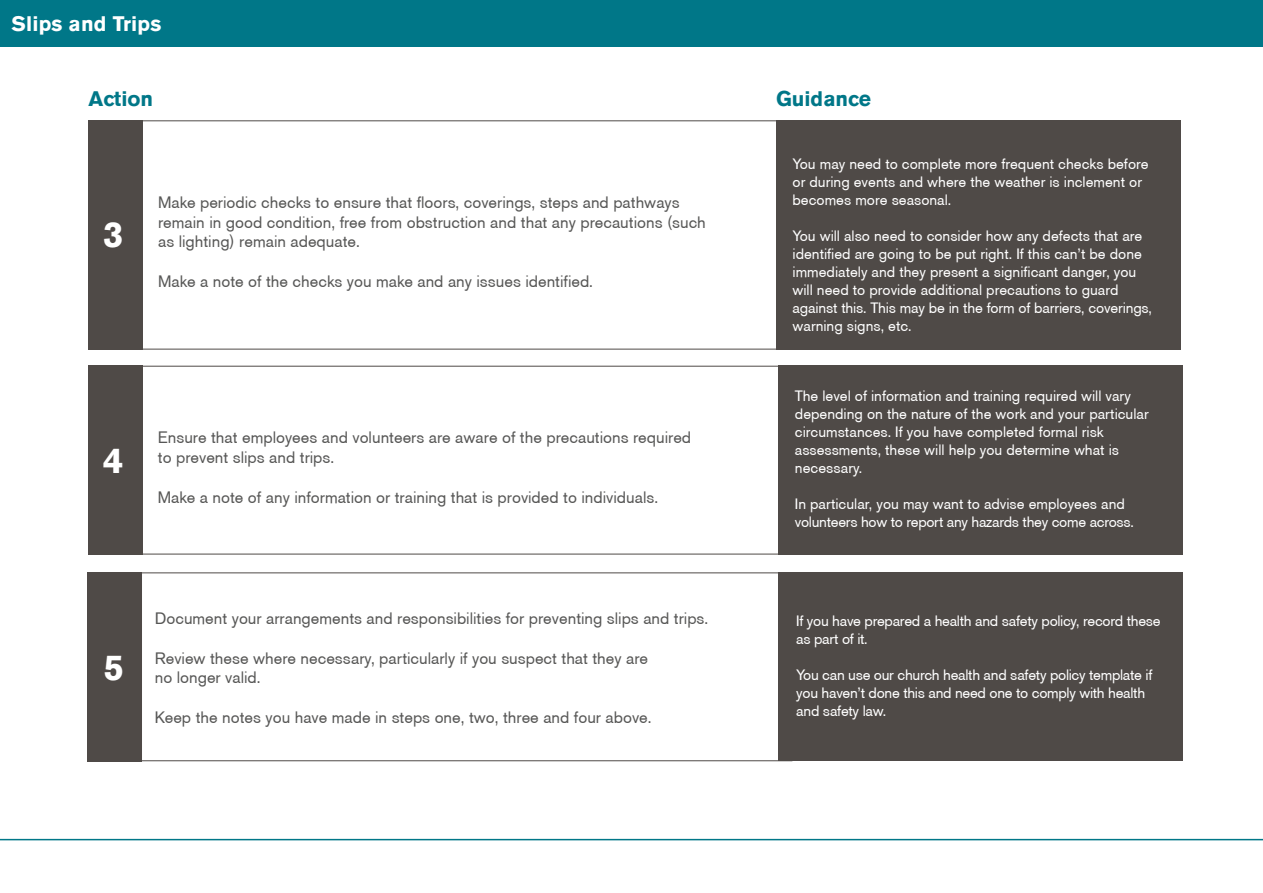
<style>
.page{position:relative;width:1263px;height:893px;background:#fff}
.page>*{position:absolute;margin:0;border:0;box-sizing:border-box;transform-origin:0 0}
.t1{font:700 36px "Berthold Akzidenz Grotesk BE";color:#fff}
.t2{font:700 21px "Berthold Akzidenz Grotesk BE";color:#078}
.t3{font:700 21px "Berthold Akzidenz Grotesk BE";letter-spacing:.01em;color:#fff}
.t4{font:16.5px/19.8px "Berthold Akzidenz Grotesk BE";color:#575756}
.t5{font:15px/18px "Berthold Akzidenz Grotesk BE";color:#fff}
.t6{font:15px/18px "Berthold Akzidenz Grotesk BE";letter-spacing:-.02em;color:#fff}
</style>
<div class="page">
<hr style="left:0;top:839px;width:1263px;height:1px;background:#078">
<div style="left:776px;top:120px;width:405px;height:229px;background:#4f4a47"></div>
<div style="left:88px;top:120px;width:54px;height:229px;background:#4f4a47"></div>
<div style="left:141px;top:366px;width:651px;height:188px;border:1px solid #4f4a47"></div>
<div style="left:778px;top:365px;width:404px;height:190px;background:#4f4a47"></div>
<div style="left:88px;top:365px;width:54px;height:190px;background:#4f4a47"></div>
<div style="left:141px;top:572px;width:651px;height:189px;border:1px solid #4f4a47"></div>
<div style="left:778px;top:572px;width:404px;height:189px;background:#4f4a47"></div>
<div style="left:88px;top:572px;width:54px;height:189px;background:#4f4a47"></div>
<div style="left:0;top:0;width:1262px;height:46px;background:#078"></div>
<p class="t3" style="left:11px;top:12px;width:151px">Slips and Trips</p>
<p class="t2" style="left:89px;top:86px;width:66px">Action</p>
<h1 class="t1" style="left:103px;top:214px;width:22px">3</h1>
<p class="t4" style="left:158px;top:192px;width:549px">Make periodic checks to ensure that floors, coverings, steps and pathways remain in good condition, free from obstruction and that any precautions (such as lighting) remain adequate.</p>
<p class="t4" style="left:158px;top:271px;width:436px">Make a note of the checks you make and any issues identified.</p>
<h1 class="t1" style="left:103px;top:439px;width:22px">4</h1>
<p class="t4" style="left:158px;top:427px;width:535px">Ensure that employees and volunteers are aware of the precautions required to prevent slips and trips.</p>
<p class="t4" style="left:158px;top:487px;width:502px">Make a note of any information or training that is provided to individuals.</p>
<h1 class="t1" style="left:104px;top:646px;width:22px">5</h1>
<p class="t4" style="left:155px;top:608px;width:555px">Document your arrangements and responsibilities for preventing slips and trips.</p>
<p class="t4" style="left:155px;top:648px;width:495px">Review these where necessary, particularly if you suspect that they are no longer valid.</p>
<p class="t4" style="left:155px;top:707px;width:498px">Keep the notes you have made in steps one, two, three and four above.</p>
<p class="t2" style="left:776px;top:86px;width:96px">Guidance</p>
<p class="t5" style="left:792px;top:155px;width:358px">You may need to complete more frequent checks before or during events and where the weather is inclement or becomes more seasonal.</p>
<p class="t5" style="left:792px;top:227px;width:361px">You will also need to consider how any defects that are identified are going to be put right. If this can’t be done immediately and they present a significant danger, you will need to provide additional precautions to guard against this. This may be in the form of barriers, coverings, warning signs, etc.</p>
<p class="t5" style="left:795px;top:386px;width:355px">The level of information and training required will vary depending on the nature of the work and your particular circumstances. If you have completed formal risk assessments, these will help you determine what is necessary.</p>
<p class="t6" style="left:795px;top:494px;width:340px">In particular, you may want to advise employees and volunteers how to report any hazards they come across.</p>
<p class="t6" style="left:796px;top:612px;width:366px">If you have prepared a health and safety policy, record these as part of it.</p>
<p class="t6" style="left:796px;top:666px;width:358px">You can use our church health and safety policy template if you haven’t done this and need one to comply with health and safety law.</p>
</div>
